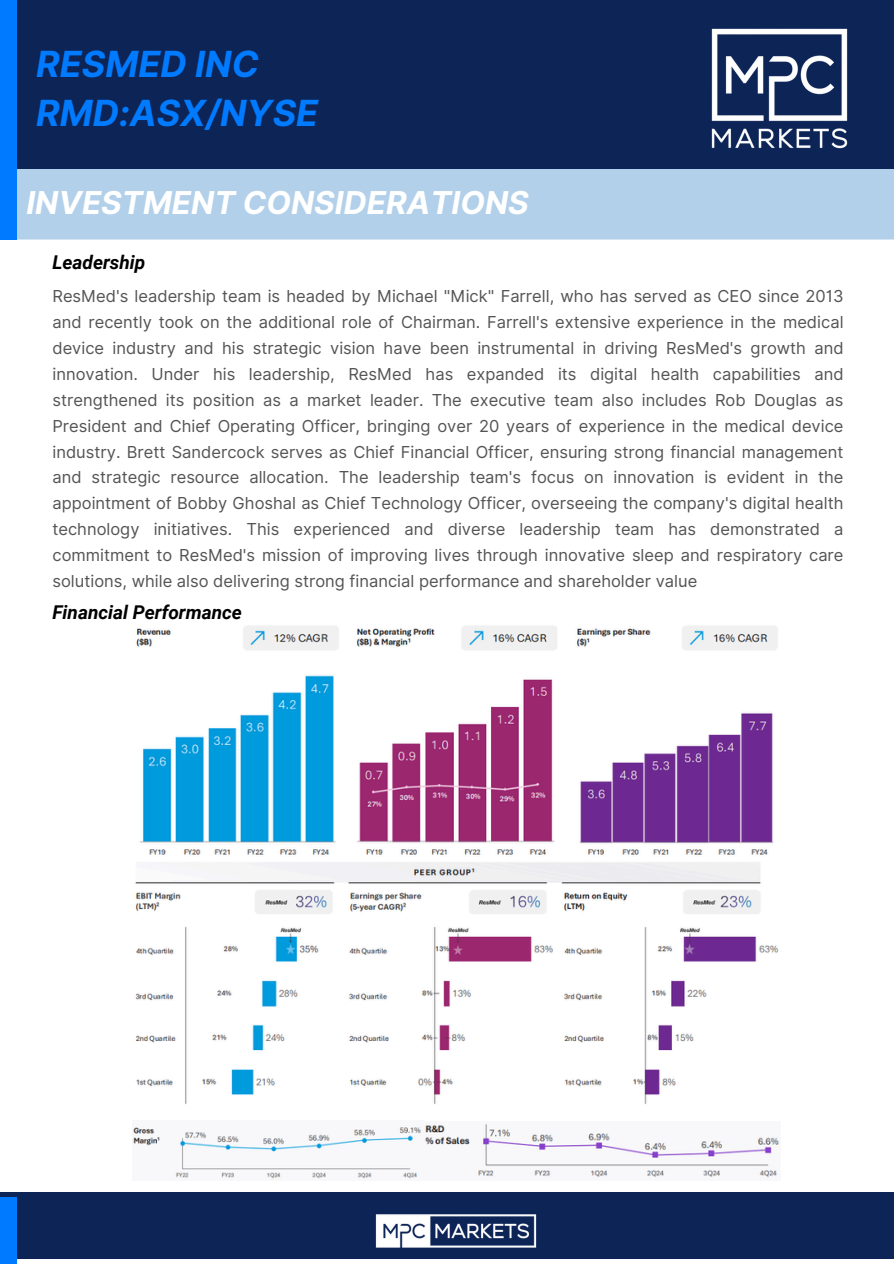
<style>
.page{position:relative;width:894px;height:1264px;background:#fff}
.page>*{position:absolute;margin:0;border:0;box-sizing:border-box;transform-origin:0 0}
.t1{font:italic 700 36px/49.5px "Inter";color:#007bff}
.t2{font:italic 700 31.5px "Inter";color:#fff}
.t3{font:italic 700 19.05px "Roboto";color:#000}
.t4{font:16.5px/25.8px "Inter";color:#545454;text-align:justify}
</style>
<div class="page">
<div style="left:0;top:1192px;width:893px;height:66px;background:#0d2457"></div>
<div style="left:0;top:1197px;width:17px;height:66px;background:#007bff"></div>
<img style="left:375px;top:1214px;width:162px;height:34px">
<div style="left:17px;top:168px;width:876px;height:71px;background:#b3d0ea"></div>
<div style="left:0;top:0;width:893px;height:168px;background:#0d2457"></div>
<img style="left:711px;top:28px;width:137px;height:121px">
<div style="left:0;top:0;width:17px;height:239px;background:#007bff"></div>
<img style="left:136px;top:626px;width:642px;height:229px">
<img style="left:135px;top:862px;width:644px;height:242px">
<img style="left:133px;top:1123px;width:647px;height:56px">
<p class="t1" style="left:36px;top:39px;width:284px">RESMED INC<br>RMD:ASX/NYSE</p>
<p class="t2" style="left:26px;top:184px;width:503px">INVESTMENT CONSIDERATIONS</p>
<p class="t3" style="left:52px;top:251px;width:94px">Leadership</p>
<h3 class="t4" style="left:52px;top:283px;width:792px">ResMed's leadership team is headed by Michael "Mick" Farrell, who has served as CEO since 2013 and recently took on the additional role of Chairman. Farrell's extensive experience in the medical device industry and his strategic vision have been instrumental in driving ResMed's growth and innovation. Under his leadership, ResMed has expanded its digital health capabilities and strengthened its position as a market leader. The executive team also includes Rob Douglas as President and Chief Operating Officer, bringing over 20 years of experience in the medical device industry. Brett Sandercock serves as Chief Financial Officer, ensuring strong financial management and strategic resource allocation. The leadership team's focus on innovation is evident in the appointment of Bobby Ghoshal as Chief Technology Officer, overseeing the company's digital health technology initiatives. This experienced and diverse leadership team has demonstrated a commitment to ResMed's mission of improving lives through innovative sleep and respiratory care solutions, while also delivering strong financial performance and shareholder value</h3>
<p class="t3" style="left:52px;top:601px;width:191px">Financial Performance</p>
</div>
